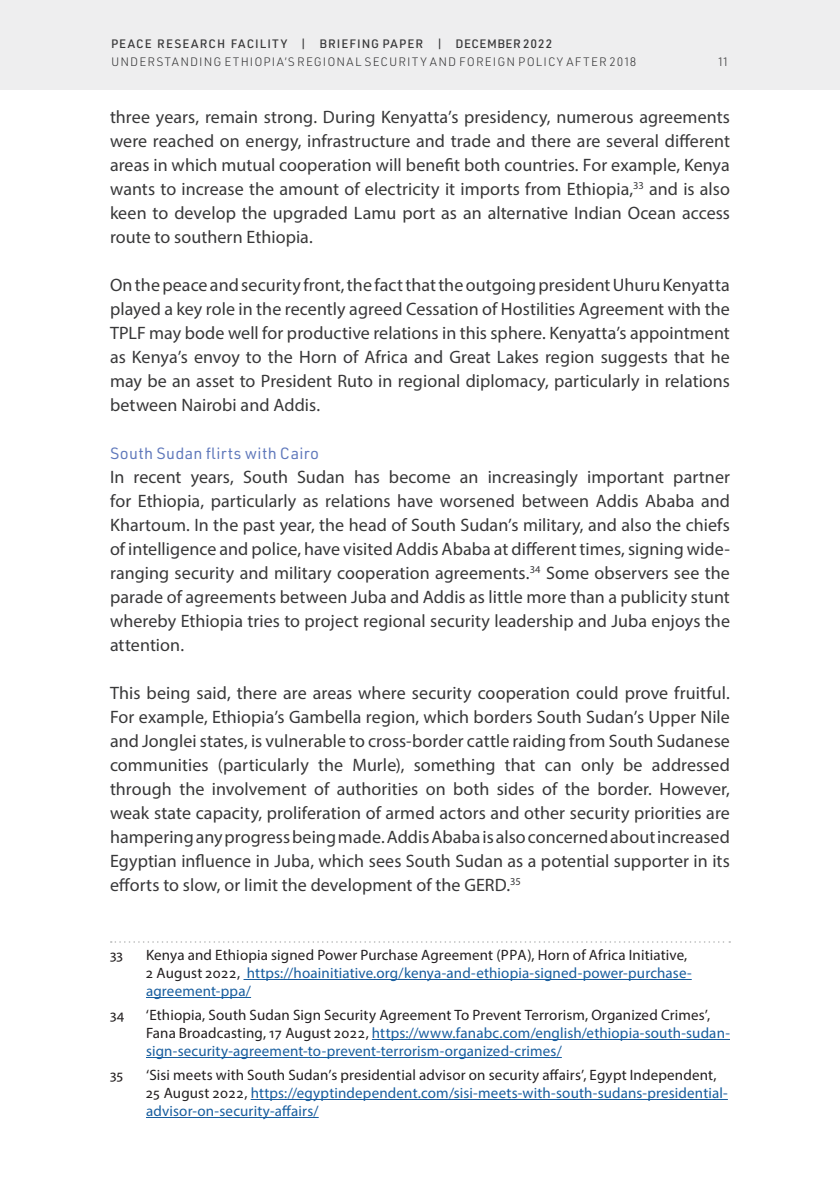
<style>
.page{position:relative;width:840px;height:1188px;background:#fff}
.page>*{position:absolute;margin:0;border:0;box-sizing:border-box;transform-origin:0 0}
.flyleaf_h1{font:18px/24px "Myriad Pro";letter-spacing:.005em;color:#383839;text-align:justify}
.flyleaf_h1-2{font:16px "URWDIN";letter-spacing:.025em;color:#5f78bb}
.body_footnote{font:15px/18px "Myriad Pro";letter-spacing:.01em;color:#175d9e}
.body_footnote-2{font:15px/18px "Myriad Pro";letter-spacing:.01em;color:#231f20}
.t1{font:300 12px "URWDIN";letter-spacing:.085em;color:#383839}
.t2{font:500 12px "URWDIN";letter-spacing:.09em;color:#383839}
.s1{color:#175d9e}
.s2{color:#231f20}
</style>
<div class="page">
<div style="left:0;top:0;width:840px;height:90px;background:#eeeeef"></div>
<svg style="left:111px;top:941px;width:619px;height:2px"></svg>
<hr style="left:244px;top:979px;width:448px;height:1px;background:#175d9e">
<hr style="left:146px;top:997px;width:105px;height:1px;background:#175d9e">
<hr style="left:372px;top:1039px;width:358px;height:1px;background:#175d9e">
<hr style="left:146px;top:1057px;width:416px;height:1px;background:#175d9e">
<hr style="left:251px;top:1099px;width:477px;height:1px;background:#175d9e">
<hr style="left:146px;top:1117px;width:173px;height:1px;background:#175d9e">
<p class="t2" style="left:111px;top:36px;width:442px">PEACE RESEARCH FACILITY | BRIEFING PAPER | DECEMBER 2022</p>
<p class="t1" style="left:111px;top:54px;width:527px">UNDERSTANDING ETHIOPIA’S REGIONAL SECURITY AND FOREIGN POLICY AFTER 2018</p>
<p class="t1" style="left:719px;top:54px;width:10px">11</p>
<p class="flyleaf_h1" style="left:110px;top:104px;width:622px">three years, remain strong. During Kenyatta’s presidency, numerous agreements were reached on energy, infrastructure and trade and there are several different areas in which mutual cooperation will benefit both countries. For example, Kenya wants to increase the amount of electricity it imports from Ethiopia,<sup>33</sup> and is also keen to develop the upgraded Lamu port as an alternative Indian Ocean access route to southern Ethiopia.</p>
<p class="flyleaf_h1" style="left:110px;top:272px;width:622px">On the peace and security front, the fact that the outgoing president Uhuru Kenyatta played a key role in the recently agreed Cessation of Hostilities Agreement with the TPLF may bode well for productive relations in this sphere. Kenyatta’s appointment as Kenya’s envoy to the Horn of Africa and Great Lakes region suggests that he may be an asset to President Ruto in regional diplomacy, particularly in relations between Nairobi and Addis.</p>
<p class="flyleaf_h1-2" style="left:110px;top:442px;width:211px">South Sudan flirts with Cairo</p>
<p class="flyleaf_h1" style="left:110px;top:464px;width:622px">In recent years, South Sudan has become an increasingly important partner for Ethiopia, particularly as relations have worsened between Addis Ababa and Khartoum. In the past year, the head of South Sudan’s military, and also the chiefs of intelligence and police, have visited Addis Ababa at different times, signing wide&shy;ranging security and military cooperation agreements.<sup>34</sup> Some observers see the parade of agreements between Juba and Addis as little more than a publicity stunt whereby Ethiopia tries to project regional security leadership and Juba enjoys the attention.</p>
<p class="flyleaf_h1" style="left:110px;top:680px;width:622px">This being said, there are areas where security cooperation could prove fruitful.<br>For example, Ethiopia’s Gambella region, which borders South Sudan’s Upper Nile and Jonglei states, is vulnerable to cross-border cattle raiding from South Sudanese communities (particularly the Murle), something that can only be addressed through the involvement of authorities on both sides of the border. However, weak state capacity, proliferation of armed actors and other security priorities are hampering any progress being made. Addis Ababa is also concerned about increased Egyptian influence in Juba, which sees South Sudan as a potential supporter in its efforts to slow, or limit the development of the GERD.<sup>35</sup></p>
<p class="body_footnote-2" style="left:110px;top:946px;width:15px">33</p>
<p class="body_footnote-2" style="left:146px;top:946px;width:547px">Kenya and Ethiopia signed Power Purchase Agreement (PPA), Horn of Africa Initiative,<br>2 August 2022, <span class="s1">https://hoainitiative.org/kenya-and-ethiopia-signed-power-purchase&shy;agreement-ppa/</span></p>
<p class="body_footnote-2" style="left:110px;top:1006px;width:16px">34</p>
<p class="body_footnote" style="left:146px;top:1006px;width:586px"><span class="s2">‘Ethiopia, South Sudan Sign Security Agreement To Prevent Terrorism, Organized Crimes’,<br>Fana Broadcasting, 17 August 2022,</span> https://www.fanabc.com/english/ethiopia-south-sudan&shy;sign-security-agreement-to-prevent-terrorism-organized-crimes/</p>
<p class="body_footnote-2" style="left:110px;top:1066px;width:15px">35</p>
<p class="body_footnote" style="left:146px;top:1066px;width:583px"><span class="s2">‘Sisi meets with South Sudan’s presidential advisor on security affairs’, Egypt Independent,<br>25 August 2022,</span> https://egyptindependent.com/sisi-meets-with-south-sudans-presidential&shy;advisor-on-security-affairs/</p>
</div>
